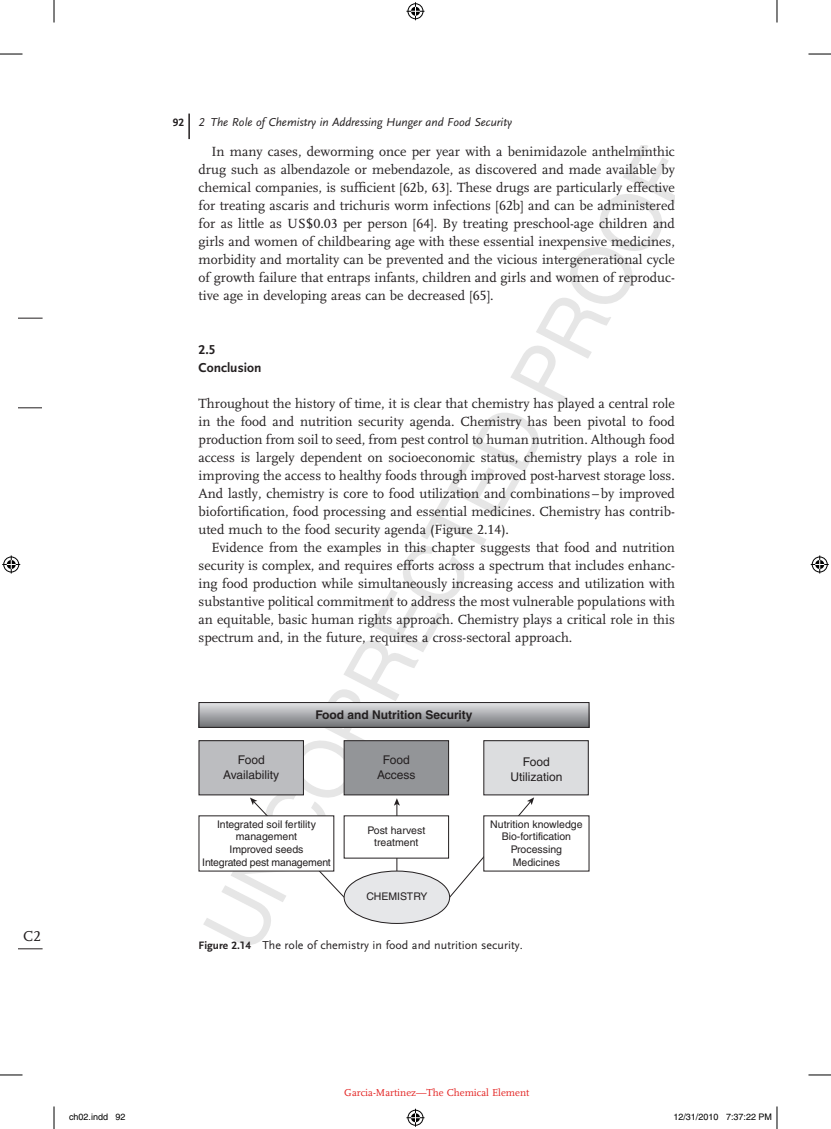
<style>
.page{position:relative;width:831px;height:1129px;background:#fff}
.page>*{position:absolute;margin:0;border:0;box-sizing:border-box;transform-origin:0 0}
.t1{font:15px "Scala LF";color:#231f20}
.t2{font:13.8px/18px "Scala LF";color:#231f20;text-align:justify}
.t3{font:700 13.5px/17.2px "Scala Sans LF";color:#231f20}
.t4{font:12px "Scala Sans LF";color:#231f20}
.t5{font:italic 12px "Scala Sans LF";color:#231f20}
.t6{font:12px/14.4px "Helvetica LT Std";color:#231f20;text-align:center}
.t7{font:700 12px "Helvetica LT Std";color:#231f20}
.t8{font:10.5px/12.6px "Helvetica LT Std";color:#231f20;text-align:center}
.t9{font:10.5px "Scala LF";color:#e32322}
.t10{font:9px "Helvetica";color:#000}
.s1{font-weight:700;font-style:normal;font-size:11.25px}
.s2{font-weight:700;font-size:11.25px}
</style>
<div class="page">
<svg style="left:18px;top:318px;width:25px;height:1px"></svg>
<svg style="left:18px;top:407px;width:24px;height:1px"></svg>
<svg style="left:18px;top:948px;width:25px;height:1px"></svg>
<hr style="left:188px;top:114px;width:2px;height:25px;background:#231f20">
<svg style="left:203px;top:145px;width:472px;height:800px"></svg>
<svg style="left:201px;top:704px;width:386px;height:21px;background:#aaacaf"></svg>
<div style="left:199px;top:702px;width:390px;height:25px;border:1px solid #231f20"></div>
<div style="left:199px;top:740px;width:104px;height:55px;background:#bcbdc0"></div>
<div style="left:199px;top:740px;width:105px;height:55px;border:1px solid #231f20"></div>
<div style="left:344px;top:740px;width:105px;height:55px;background:#939598;border:1px solid #231f20"></div>
<div style="left:484px;top:740px;width:104px;height:55px;background:#dcdddf"></div>
<div style="left:483px;top:740px;width:106px;height:55px;border:1px solid #231f20"></div>
<div style="left:344px;top:871px;width:106px;height:52px;background:#e6e7e9;border-radius:50%"></div>
<div style="left:344px;top:870px;width:106px;height:53px;border:1px solid #231f20;border-radius:50%"></div>
<div style="left:199px;top:815px;width:135px;height:56px;background:#fff"></div>
<div style="left:344px;top:815px;width:105px;height:43px;background:#fff"></div>
<div style="left:483px;top:815px;width:106px;height:56px;background:#fff"></div>
<svg style="left:0;top:54px;width:22px;height:1px"></svg>
<svg style="left:808px;top:54px;width:23px;height:1px"></svg>
<svg style="left:0;top:1074px;width:22px;height:1px"></svg>
<svg style="left:808px;top:1074px;width:23px;height:1px"></svg>
<svg style="left:54px;top:0;width:1px;height:23px"></svg>
<svg style="left:54px;top:1106px;width:1px;height:22px"></svg>
<svg style="left:777px;top:0;width:1px;height:23px"></svg>
<svg style="left:406px;top:2px;width:18px;height:18px"></svg>
<svg style="left:406px;top:1108px;width:18px;height:18px"></svg>
<svg style="left:2px;top:555px;width:18px;height:18px"></svg>
<svg style="left:811px;top:555px;width:18px;height:18px"></svg>
<svg style="left:776px;top:1106px;width:2px;height:22px"></svg>
<p class="t1" style="left:23px;top:928px;width:19px">C2</p>
<p class="t5" style="left:173px;top:115px;width:341px"><span class="s1">92</span> 2 The Role of Chemistry in Addressing Hunger and Food Security</p>
<p class="t2" style="left:199px;top:143px;width:478px;text-indent:13px">In many cases, deworming once per year with a benimidazole anthelminthic drug such as albendazole or mebendazole, as discovered and made available by chemical companies, is sufficient [62b, 63]. These drugs are particularly effective for treating ascaris and trichuris worm infections [62b] and can be administered for as little as US$0.03 per person [64]. By treating preschool-age children and girls and women of childbearing age with these essential inexpensive medicines, morbidity and mortality can be prevented and the vicious intergenerational cycle of growth failure that entraps infants, children and girls and women of reproduc&shy;tive age in developing areas can be decreased [65].</p>
<p class="t3" style="left:199px;top:341px;width:64px">2.5<br>Conclusion</p>
<p class="t2" style="left:199px;top:394px;width:478px">Throughout the history of time, it is clear that chemistry has played a central role in the food and nutrition security agenda. Chemistry has been pivotal to food production from soil to seed, from pest control to human nutrition. Although food access is largely dependent on socioeconomic status, chemistry plays a role in improving the access to healthy foods through improved post-harvest storage loss.<br>And lastly, chemistry is core to food utilization and combinations –by improved biofortification, food processing and essential medicines. Chemistry has contrib&shy;uted much to the food security agenda (Figure 2.14).</p>
<p class="t2" style="left:199px;top:538px;width:478px;text-indent:13px">Evidence from the examples in this chapter suggests that food and nutrition security is complex, and requires efforts across a spectrum that includes enhanc&shy;ing food production while simultaneously increasing access and utilization with substantive political commitment to address the most vulnerable populations with an equitable, basic human rights approach. Chemistry plays a critical role in this spectrum and, in the future, requires a cross-sectoral approach.</p>
<p class="t7" style="left:315px;top:707px;width:159px">Food and Nutrition Security</p>
<p class="t6" style="left:223px;top:752px;width:58px">Food<br>Availability</p>
<p class="t6" style="left:377px;top:752px;width:40px">Food<br>Access</p>
<p class="t6" style="left:510px;top:755px;width:54px">Food<br>Utilization</p>
<p class="t8" style="left:202px;top:817px;width:130px">Integrated soil fertility management<br>Improved seeds<br>Integrated pest management</p>
<p class="t8" style="left:367px;top:823px;width:59px">Post harvest treatment</p>
<p class="t8" style="left:490px;top:817px;width:94px">Nutrition knowledge<br>Bio-fortification<br>Processing<br>Medicines</p>
<p class="t8" style="left:366px;top:890px;width:63px">CHEMISTRY</p>
<p class="t4" style="left:199px;top:938px;width:326px"><span class="s2">Figure 2.14</span> The role of chemistry in food and nutrition security.</p>
<p class="t9" style="left:344px;top:1087px;width:187px">Garcia-Martinez—The Chemical Element</p>
<p class="t10" style="left:69px;top:1111px;width:58px">ch02.indd 92</p>
<p class="t10" style="left:673px;top:1111px;width:100px">12/31/2010 7:37:22 PM</p>
</div>
